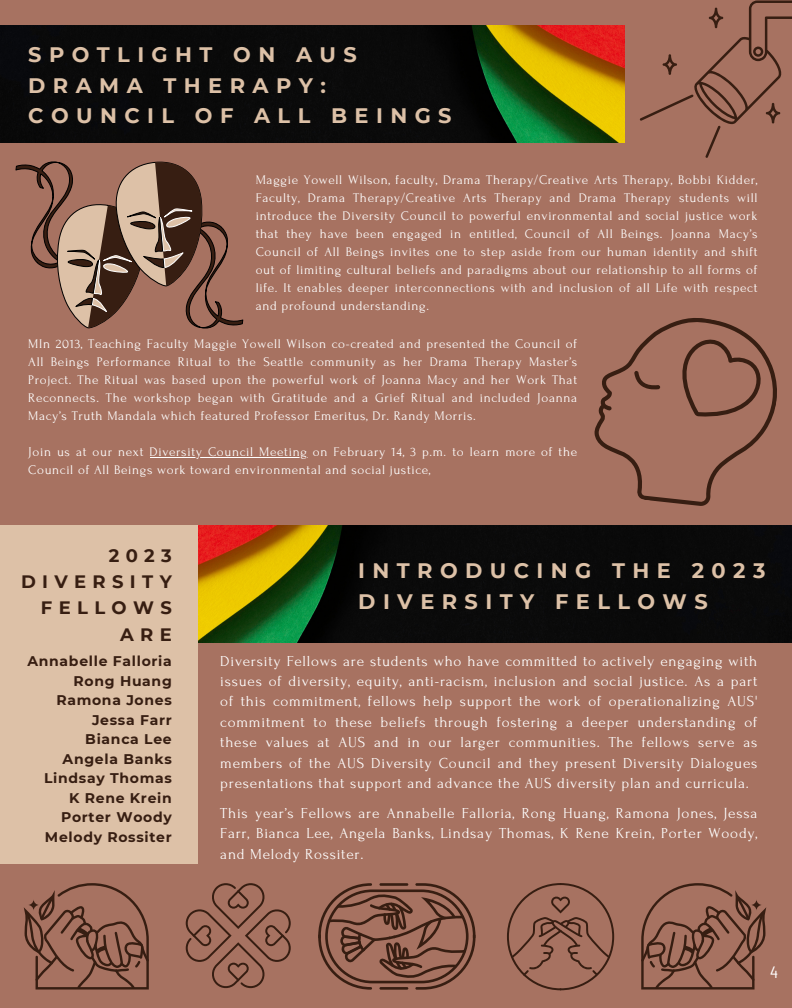
<style>
.page{position:relative;width:792px;height:1008px;background:#a77261}
.page>*{position:absolute;margin:0;border:0;box-sizing:border-box;transform-origin:0 0}
.t1{font:700 21px/30.8px "Montserrat";letter-spacing:.355em;color:#ddc1a7}
.t2{font:700 18px/26.2px "Montserrat";letter-spacing:.355em;color:#371e12;text-align:right}
.t3{font:semi-condensed 16.4px "Barlow";color:#fff}
.t4{font:15.2px/20.4px "Forum";letter-spacing:.05em;color:#fff;text-align:justify}
.t5{font:700 14px "Montserrat";letter-spacing:.05em;color:#371e12}
.t6{font:13.2px/18px "Forum";letter-spacing:.05em;color:#fff;text-align:justify}
</style>
<div class="page">
<img style="left:0;top:26px;width:625px;height:117px">
<img style="left:198px;top:525px;width:594px;height:117px">
<svg style="left:594px;top:318px;width:183px;height:188px"></svg>
<svg style="left:632px;top:370px;width:31px;height:21px"></svg>
<svg style="left:671px;top:334px;width:99px;height:93px"></svg>
<svg style="left:640px;top:0;width:152px;height:158px"></svg>
<div style="left:0;top:525px;width:198px;height:338px;background:#ddc1a7"></div>
<svg style="left:24px;top:883px;width:125px;height:107px"></svg>
<svg style="left:28px;top:899px;width:11px;height:12px"></svg>
<svg style="left:318px;top:883px;width:157px;height:107px"></svg>
<svg style="left:186px;top:883px;width:105px;height:106px"></svg>
<svg style="left:507px;top:883px;width:107px;height:107px"></svg>
<svg style="left:641px;top:883px;width:125px;height:107px"></svg>
<svg style="left:751px;top:899px;width:11px;height:12px"></svg>
<svg style="left:16px;top:161px;width:227px;height:168px"></svg>
<hr style="left:150px;top:457px;width:158px;height:1px;background:#fff">
<p class="t1" style="left:28px;top:39px;width:425px">SPOTLIGHT ON AUS<br>DRAMA THERAPY:<br>COUNCIL OF ALL BEINGS</p>
<p class="t6" style="left:256px;top:171px;width:503px">Maggie Yowell Wilson, faculty, Drama Therapy/Creative Arts Therapy, Bobbi Kidder, Faculty, Drama Therapy/Creative Arts Therapy and Drama Therapy students will introduce the Diversity Council to powerful environmental and social justice work that they have been engaged in entitled, Council of All Beings. Joanna Macy’s Council of All Beings invites one to step aside from our human identity and shift out of limiting cultural beliefs and paradigms about our relationship to all forms of life. It enables deeper interconnections with and inclusion of all Life with respect and profound understanding.</p>
<p class="t6" style="left:28px;top:335px;width:550px">MIn 2013, Teaching Faculty Maggie Yowell Wilson co-created and presented the Council of All Beings Performance Ritual to the Seattle community as her Drama Therapy Master’s Project. The Ritual was based upon the powerful work of Joanna Macy and her Work That Reconnects. The workshop began with Gratitude and a Grief Ritual and included Joanna Macy’s Truth Mandala which featured Professor Emeritus, Dr. Randy Morris.</p>
<p class="t6" style="left:28px;top:443px;width:550px">Join us at our next Diversity Council Meeting on February 14, 3 p.m. to learn more of the<br>Council of All Beings work toward environmental and social justice,</p>
<p class="t2" style="left:109px;top:542px;width:65px">2023</p>
<p class="t2" style="left:21px;top:569px;width:152px">DIVERSITY</p>
<p class="t2" style="left:41px;top:595px;width:132px">FELLOWS<br>ARE</p>
<p class="t5" style="left:27px;top:653px;width:146px">Annabelle Falloria</p>
<p class="t5" style="left:74px;top:672px;width:100px">Rong Huang</p>
<p class="t5" style="left:56px;top:692px;width:117px">Ramona Jones</p>
<p class="t5" style="left:92px;top:711px;width:81px">Jessa Farr</p>
<p class="t5" style="left:85px;top:731px;width:88px">Bianca Lee</p>
<p class="t5" style="left:63px;top:750px;width:111px">Angela Banks</p>
<p class="t5" style="left:44px;top:770px;width:129px">Lindsay Thomas</p>
<p class="t5" style="left:69px;top:789px;width:104px">K Rene Krein</p>
<p class="t5" style="left:61px;top:809px;width:112px">Porter Woody</p>
<p class="t5" style="left:45px;top:828px;width:128px">Melody Rossiter</p>
<p class="t1" style="left:358px;top:555px;width:409px">INTRODUCING THE 2023<br>DIVERSITY FELLOWS</p>
<p class="t4" style="left:220px;top:651px;width:539px">Diversity Fellows are students who have committed to actively engaging with issues of diversity, equity, anti-racism, inclusion and social justice. As a part of this commitment, fellows help support the work of operationalizing AUS' commitment to these beliefs through fostering a deeper understanding of these values at AUS and in our larger communities. The fellows serve as members of the AUS Diversity Council and they present Diversity Dialogues presentations that support and advance the AUS diversity plan and curricula.</p>
<p class="t4" style="left:220px;top:803px;width:539px">This year’s Fellows are Annabelle Falloria, Rong Huang, Ramona Jones, Jessa Farr, Bianca Lee, Angela Banks, Lindsay Thomas, K Rene Krein, Porter Woody, and Melody Rossiter.</p>
<p class="t3" style="left:770px;top:962px;width:9px">4</p>
</div>
